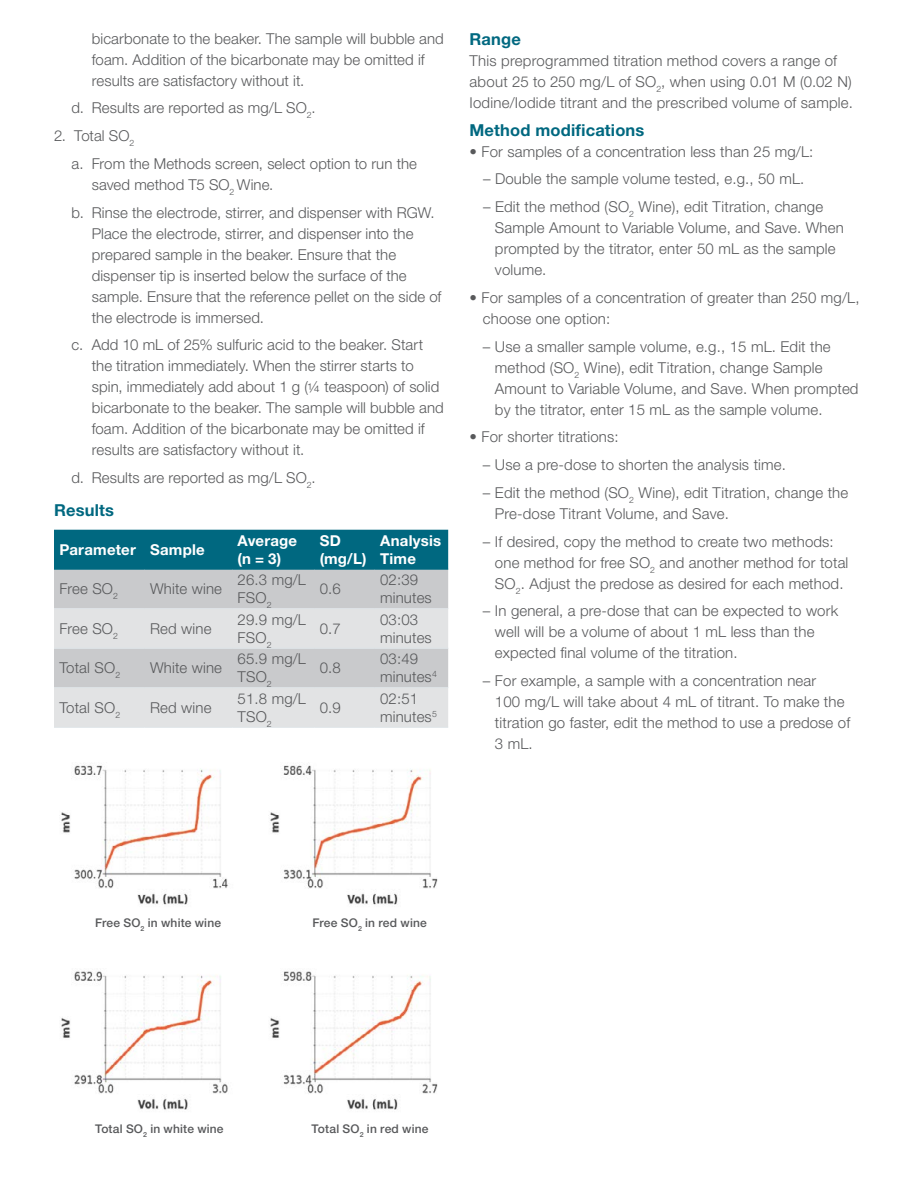
<style>
.page{position:relative;width:918px;height:1188px;background:#fff}
.page>*{position:absolute;margin:0;border:0;box-sizing:border-box;transform-origin:0 0}
.t1{font:700 16.5px "Helvetica Neue LT Std";letter-spacing:.01em;color:#006880}
.t2{font:300 15px/21px "Helvetica Neue LT Std";letter-spacing:.01em;color:#58595b}
.t3{font:700 15px/18px "Helvetica Neue LT Std";letter-spacing:.015em;color:#fff}
.t4{font:500 12px "Helvetica Neue LT Std";letter-spacing:.015em;color:#58595b}
</style>
<div class="page">
<div style="left:54px;top:530px;width:394px;height:39px;background:#006880"></div>
<div style="left:54px;top:570px;width:394px;height:38px;background:#c9cacc"></div>
<svg style="left:54px;top:609px;width:394px;height:118px;background:#d9dadc"></svg>
<hr style="left:54px;top:569px;width:91px;height:1px;background:#006880">
<hr style="left:145px;top:569px;width:87px;height:1px;background:#006880">
<hr style="left:232px;top:569px;width:82px;height:1px;background:#006880">
<hr style="left:314px;top:569px;width:61px;height:1px;background:#006880">
<hr style="left:375px;top:569px;width:73px;height:1px;background:#006880">
<hr style="left:54px;top:608px;width:91px;height:1px;background:#dee4e8">
<hr style="left:54px;top:648px;width:91px;height:1px;background:#dee4e8">
<hr style="left:54px;top:687px;width:91px;height:1px;background:#dee4e8">
<hr style="left:54px;top:727px;width:91px;height:1px;background:#dee4e8">
<hr style="left:145px;top:608px;width:87px;height:1px;background:#dee4e8">
<hr style="left:145px;top:648px;width:87px;height:1px;background:#dee4e8">
<hr style="left:145px;top:687px;width:87px;height:1px;background:#dee4e8">
<hr style="left:145px;top:727px;width:87px;height:1px;background:#dee4e8">
<hr style="left:232px;top:608px;width:82px;height:1px;background:#dee4e8">
<hr style="left:232px;top:648px;width:82px;height:1px;background:#dee4e8">
<hr style="left:232px;top:687px;width:82px;height:1px;background:#dee4e8">
<hr style="left:232px;top:727px;width:82px;height:1px;background:#dee4e8">
<hr style="left:314px;top:608px;width:61px;height:1px;background:#dee4e8">
<hr style="left:314px;top:648px;width:61px;height:1px;background:#dee4e8">
<hr style="left:314px;top:687px;width:61px;height:1px;background:#dee4e8">
<hr style="left:314px;top:727px;width:61px;height:1px;background:#dee4e8">
<hr style="left:375px;top:608px;width:73px;height:1px;background:#dee4e8">
<hr style="left:375px;top:648px;width:73px;height:1px;background:#dee4e8">
<hr style="left:375px;top:687px;width:73px;height:1px;background:#dee4e8">
<hr style="left:375px;top:727px;width:73px;height:1px;background:#dee4e8">
<img style="left:61px;top:765px;width:167px;height:140px">
<img style="left:61px;top:971px;width:167px;height:139px">
<img style="left:270px;top:971px;width:168px;height:139px">
<img style="left:270px;top:765px;width:168px;height:140px">
<p class="t2" style="left:92px;top:28px;width:354px">bicarbonate to the beaker. The sample will bubble and foam. Addition of the bicarbonate may be omitted if results are satisfactory without it.</p>
<p class="t2" style="left:72px;top:97px;width:246px">d. Results are reported as mg/L SO<sub>2</sub>.</p>
<p class="t2" style="left:72px;top:122px;width:347px;line-height:27.8px;text-indent:-18px">2. Total SO<sub>2<br></sub>a. From the Methods screen, select option to run the</p>
<p class="t2" style="left:72px;top:170px;width:365px;line-height:27.8px;text-indent:20px">saved method T5 SO<sub>2</sub> Wine.<br>b. Rinse the electrode, stirrer, and dispenser with RGW.</p>
<p class="t2" style="left:92px;top:223px;width:351px">Place the electrode, stirrer, and dispenser into the prepared sample in the beaker. Ensure that the dispenser tip is inserted below the surface of the sample. Ensure that the reference pellet on the side of the electrode is immersed.</p>
<p class="t2" style="left:92px;top:334px;width:354px;text-indent:-20px">c. Add 10 mL of 25% sulfuric acid to the beaker. Start the titration immediately. When the stirrer starts to spin, immediately add about 1 g (¼ teaspoon) of solid bicarbonate to the beaker. The sample will bubble and foam. Addition of the bicarbonate may be omitted if results are satisfactory without it.</p>
<p class="t2" style="left:72px;top:467px;width:246px">d. Results are reported as mg/L SO<sub>2</sub>.</p>
<p class="t1" style="left:54px;top:500px;width:61px">Results</p>
<p class="t3" style="left:59px;top:540px;width:147px">Parameter Sample</p>
<p class="t3" style="left:238px;top:531px;width:61px">Average (n = 3)</p>
<p class="t3" style="left:320px;top:531px;width:48px">SD (mg/L)</p>
<p class="t3" style="left:380px;top:531px;width:63px">Analysis<br>Time</p>
<p class="t2" style="left:59px;top:578px;width:60px">Free SO<sub>2</sub></p>
<p class="t2" style="left:150px;top:578px;width:73px">White wine</p>
<p class="t2" style="left:238px;top:571px;width:70px;line-height:18px">26.3 mg/L<br>FSO<sub>2</sub></p>
<p class="t2" style="left:320px;top:578px;width:23px">0.6</p>
<p class="t2" style="left:380px;top:571px;width:53px;line-height:18px">02:39 minutes</p>
<p class="t2" style="left:59px;top:618px;width:60px">Free SO<sub>2</sub></p>
<p class="t2" style="left:150px;top:618px;width:63px">Red wine</p>
<p class="t2" style="left:238px;top:610px;width:70px;line-height:18px">29.9 mg/L<br>FSO<sub>2</sub></p>
<p class="t2" style="left:320px;top:618px;width:23px">0.7</p>
<p class="t2" style="left:380px;top:610px;width:53px;line-height:18px">03:03 minutes</p>
<p class="t2" style="left:59px;top:657px;width:62px">Total SO<sub>2</sub></p>
<p class="t2" style="left:150px;top:657px;width:73px">White wine</p>
<p class="t2" style="left:238px;top:650px;width:70px;line-height:18px">65.9 mg/L<br>TSO<sub>2</sub></p>
<p class="t2" style="left:320px;top:657px;width:23px">0.8</p>
<p class="t2" style="left:380px;top:650px;width:58px;line-height:18px">03:49 minutes<sup>4</sup></p>
<p class="t2" style="left:59px;top:697px;width:62px">Total SO<sub>2</sub></p>
<p class="t2" style="left:150px;top:697px;width:63px">Red wine</p>
<p class="t2" style="left:238px;top:689px;width:70px;line-height:18px">51.8 mg/L<br>TSO<sub>2</sub></p>
<p class="t2" style="left:320px;top:697px;width:23px">0.9</p>
<p class="t2" style="left:380px;top:689px;width:58px;line-height:18px">02:51 minutes<sup>5</sup></p>
<p class="t1" style="left:470px;top:29px;width:53px">Range</p>
<p class="t2" style="left:470px;top:50px;width:385px">This preprogrammed titration method covers a range of about 25 to 250 mg/L of SO<sub>2</sub>, when using 0.01 M (0.02 N)<br>Iodine/Iodide titrant and the prescribed volume of sample.</p>
<p class="t1" style="left:470px;top:119px;width:176px">Method modifications</p>
<p class="t2" style="left:470px;top:140px;width:345px">• For samples of a concentration less than 25 mg/L:</p>
<p class="t2" style="left:483px;top:168px;width:323px">– Double the sample volume tested, e.g., 50 mL.</p>
<p class="t2" style="left:495px;top:196px;width:350px;text-indent:-12px">– Edit the method (SO<sub>2</sub> Wine), edit Titration, change Sample Amount to Variable Volume, and Save. When prompted by the titrator, enter 50 mL as the sample volume.</p>
<p class="t2" style="left:483px;top:287px;width:378px;text-indent:-14px">• For samples of a concentration of greater than 250 mg/L, choose one option:</p>
<p class="t2" style="left:495px;top:335px;width:365px;text-indent:-12px">– Use a smaller sample volume, e.g., 15 mL. Edit the method (SO<sub>2</sub> Wine), edit Titration, change Sample Amount to Variable Volume, and Save. When prompted by the titrator, enter 15 mL as the sample volume.</p>
<p class="t2" style="left:469px;top:426px;width:151px">• For shorter titrations:</p>
<p class="t2" style="left:483px;top:454px;width:304px">– Use a pre-dose to shorten the analysis time.</p>
<p class="t2" style="left:495px;top:482px;width:355px;text-indent:-12px">– Edit the method (SO<sub>2</sub> Wine), edit Titration, change the<br>Pre-dose Titrant Volume, and Save.</p>
<p class="t2" style="left:495px;top:530px;width:355px;text-indent:-12px">– If desired, copy the method to create two methods: one method for free SO<sub>2</sub> and another method for total<br>SO<sub>2</sub>. Adjust the predose as desired for each method.</p>
<p class="t2" style="left:495px;top:600px;width:345px;text-indent:-12px">– In general, a pre-dose that can be expected to work well will be a volume of about 1 mL less than the expected final volume of the titration.</p>
<p class="t2" style="left:495px;top:670px;width:357px;text-indent:-12px">– For example, a sample with a concentration near<br>100 mg/L will take about 4 mL of titrant. To make the titration go faster, edit the method to use a predose of 3 mL.</p>
<p class="t4" style="left:95px;top:916px;width:128px">Free SO<sub>2</sub> in white wine</p>
<p class="t4" style="left:312px;top:916px;width:116px">Free SO<sub>2</sub> in red wine</p>
<p class="t4" style="left:95px;top:1121px;width:130px">Total SO<sub>2</sub> in white wine</p>
<p class="t4" style="left:312px;top:1121px;width:118px">Total SO<sub>2</sub> in red wine</p>
</div>
